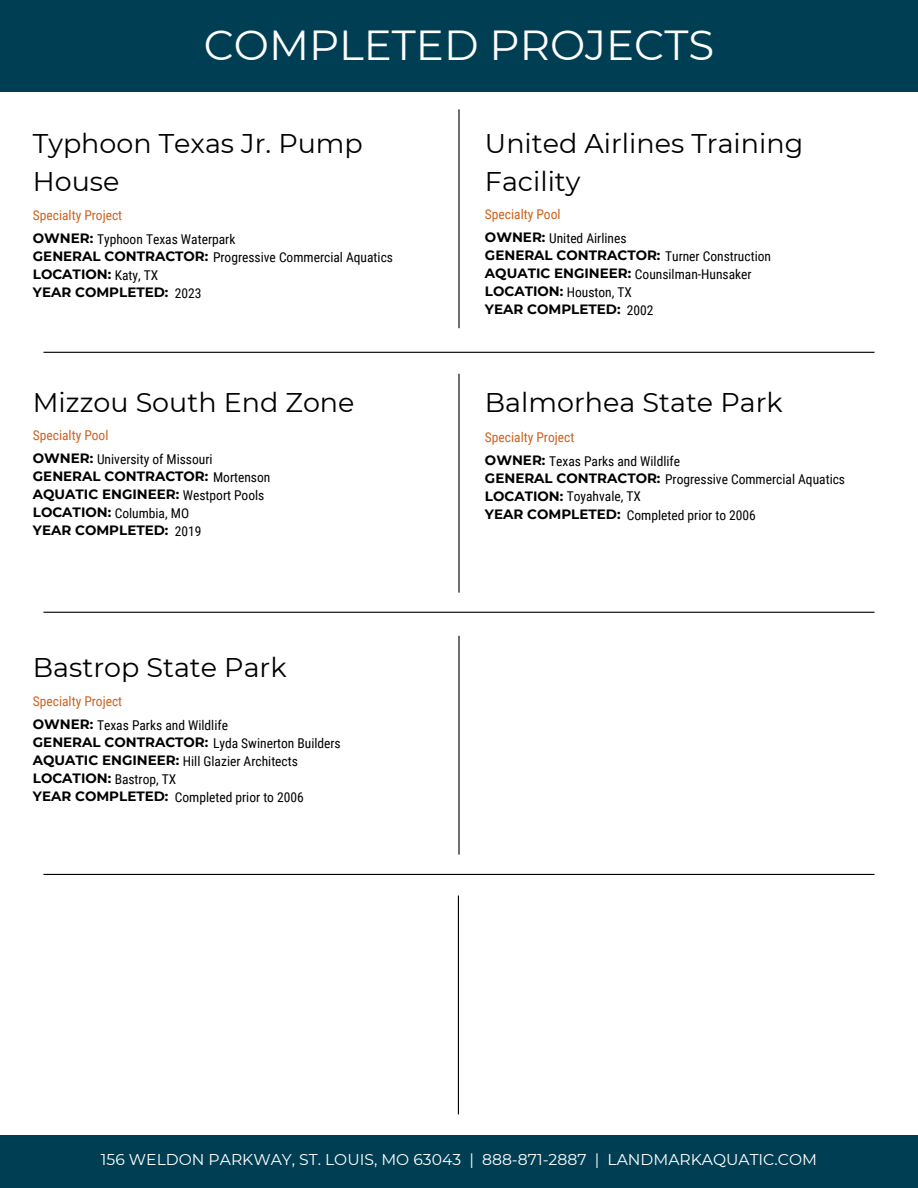
<style>
.page{position:relative;width:918px;height:1188px;background:#fff}
.page>*{position:absolute;margin:0;border:0;box-sizing:border-box;transform-origin:0 0}
.t1{font:42px "Montserrat";color:#fff}
.t2{font:27px/37.2px "Montserrat";color:#000}
.t3{font:15.6px "Montserrat";color:#fff}
.t4{font:13.5px/17.7px "Roboto Condensed";color:#000}
.t5{font:700 13.5px/17.4px "Montserrat";color:#000}
.t6{font:13.5px "Roboto Condensed";color:#cd611d}
.s1{font-family:"Montserrat";font-weight:700}
.s2{font-family:"Roboto Condensed";font-weight:400}
</style>
<div class="page">
<hr style="left:43px;top:352px;width:832px;height:1px;background:#000">
<hr style="left:43px;top:874px;width:832px;height:1px;background:#000">
<hr style="left:458px;top:109px;width:2px;height:219px;background:#000">
<hr style="left:458px;top:374px;width:2px;height:219px;background:#000">
<hr style="left:458px;top:636px;width:2px;height:219px;background:#000">
<div style="left:0;top:0;width:918px;height:92px;background:#003f53"></div>
<div style="left:0;top:1135px;width:918px;height:53px;background:#003f53"></div>
<hr style="left:43px;top:612px;width:832px;height:1px;background:#000">
<hr style="left:458px;top:896px;width:1px;height:218px;background:#000">
<h1 class="t1" style="left:204px;top:20px;width:512px">COMPLETED PROJECTS</h1>
<p class="t2" style="left:33px;top:125px;width:332px">Typhoon Texas Jr. Pump<br>House</p>
<h4 class="t6" style="left:33px;top:208px;width:91px">Specialty Project</h4>
<p class="t4" style="left:33px;top:231px;width:362px"><span class="s1">OWNER:</span> Typhoon Texas Waterpark<br><span class="s1">GENERAL CONTRACTOR:</span> Progressive Commercial Aquatics<br><span class="s1">LOCATION:</span> Katy, TX<br><span class="s1">YEAR COMPLETED:</span></p>
<h2 class="t4" style="left:175px;top:285px;width:28px">2023</h2>
<p class="t2" style="left:33px;top:384px;width:323px">Mizzou South End Zone</p>
<h4 class="t6" style="left:33px;top:428px;width:77px">Specialty Pool</h4>
<p class="t4" style="left:33px;top:451px;width:239px"><span class="s1">OWNER:</span> University of Missouri<br><span class="s1">GENERAL CONTRACTOR:</span> Mortenson<br><span class="s1">AQUATIC ENGINEER:</span> Westport Pools<br><span class="s1">LOCATION:</span> Columbia, MO</p>
<p class="t5" style="left:33px;top:522px;width:137px">YEAR COMPLETED:</p>
<h2 class="t4" style="left:175px;top:523px;width:28px">2019</h2>
<p class="t2" style="left:33px;top:649px;width:255px">Bastrop State Park</p>
<h4 class="t6" style="left:33px;top:693px;width:91px">Specialty Project</h4>
<p class="t4" style="left:33px;top:716px;width:309px"><span class="s1">OWNER:</span> Texas Parks and Wildlife<br><span class="s1">GENERAL CONTRACTOR:</span> Lyda Swinerton Builders<br><span class="s1">AQUATIC ENGINEER:</span> Hill Glazier Architects<br><span class="s1">LOCATION:</span> Bastrop, TX<br><span class="s1">YEAR COMPLETED:</span></p>
<h3 class="t4" style="left:175px;top:788px;width:130px">Completed prior to 2006</h3>
<p class="t2" style="left:485px;top:125px;width:320px">United Airlines Training<br>Facility</p>
<h4 class="t6" style="left:485px;top:206px;width:77px">Specialty Pool</h4>
<p class="t4" style="left:485px;top:230px;width:288px;line-height:16.8px"><span class="s1">OWNER:</span> United Airlines<br><span class="s1">GENERAL CONTRACTOR:</span> Turner Construction</p>
<p class="t5" style="left:485px;top:265px;width:268px">AQUATIC ENGINEER: <span class="s2">Counsilman-Hunsaker<br></span>LOCATION: <span class="s2">Houston, TX<br></span>YEAR COMPLETED:</p>
<h2 class="t4" style="left:627px;top:301px;width:28px">2002</h2>
<p class="t2" style="left:485px;top:384px;width:299px">Balmorhea State Park</p>
<h4 class="t6" style="left:485px;top:429px;width:91px">Specialty Project</h4>
<p class="t4" style="left:485px;top:452px;width:362px"><span class="s1">OWNER:</span> Texas Parks and Wildlife<br><span class="s1">GENERAL CONTRACTOR:</span> Progressive Commercial Aquatics<br><span class="s1">LOCATION:</span> Toyahvale, TX<br><span class="s1">YEAR COMPLETED:</span></p>
<h2 class="t4" style="left:627px;top:506px;width:130px">Completed prior to 2006</h2>
<h2 class="t3" style="left:101px;top:1150px;width:718px">156 WELDON PARKWAY, ST. LOUIS, MO 63043 | 888-871-2887 | LANDMARKAQUATIC.COM</h2>
</div>
